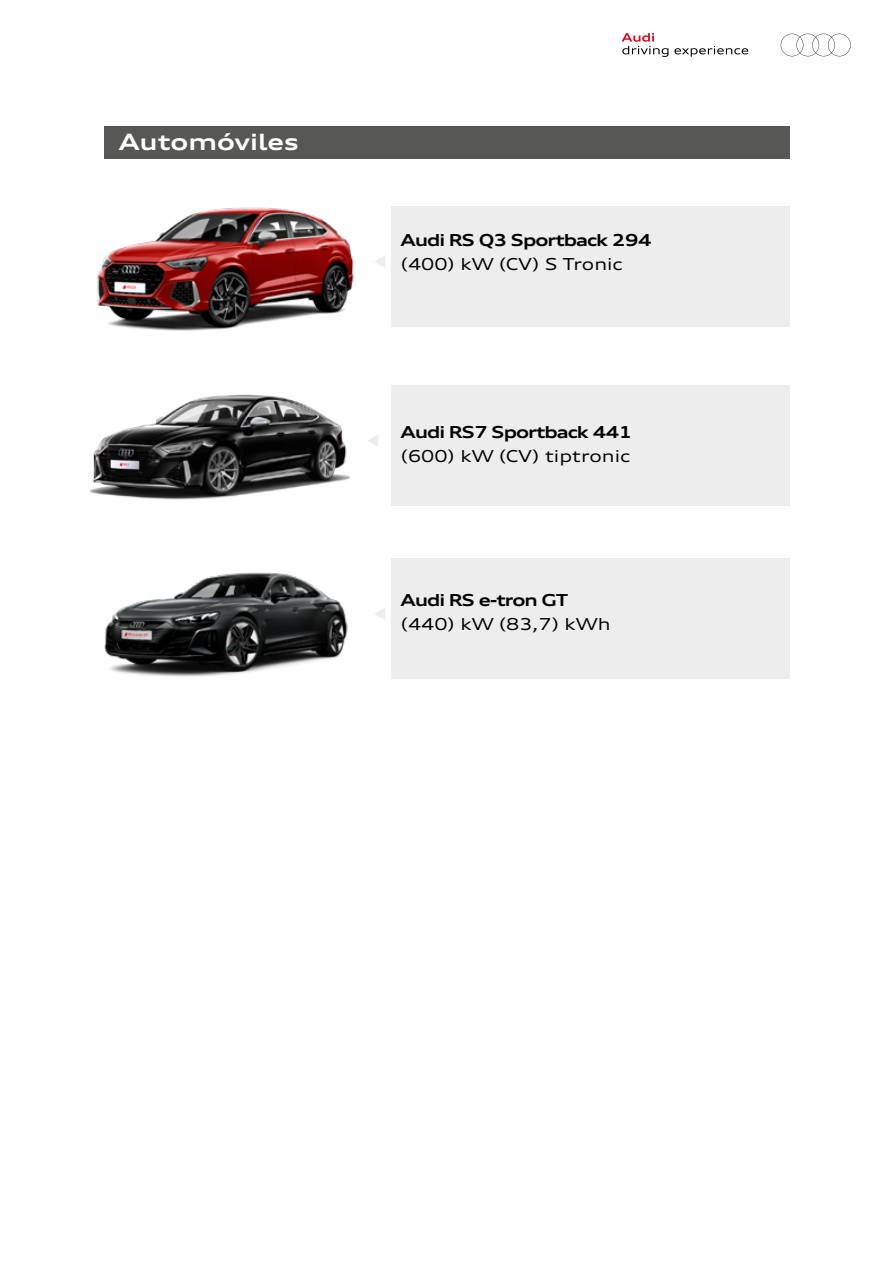
<style>
.page{position:relative;width:893px;height:1263px;background:#fff}
.page>*{position:absolute;margin:0;border:0;box-sizing:border-box;transform-origin:0 0}
.t1{font:700 expanded 22.5px "Audi Type";color:#fff}
.t2{font:expanded 16.5px "Audi Type";color:#000}
.t3{font:700 expanded 16.5px "Audi Type";letter-spacing:-.06em;color:#000}
</style>
<div class="page">
<svg style="left:622px;top:33px;width:46px;height:24px"></svg>
<svg style="left:674px;top:46px;width:74px;height:11px"></svg>
<svg style="left:781px;top:34px;width:70px;height:22px"></svg>
<div style="left:391px;top:385px;width:398px;height:120px;background:#ededed"></div>
<svg style="left:368px;top:435px;width:10px;height:11px"></svg>
<img style="left:89px;top:394px;width:260px;height:106px">
<div style="left:391px;top:559px;width:398px;height:120px;background:#ededed"></div>
<svg style="left:375px;top:608px;width:10px;height:12px"></svg>
<img style="left:104px;top:572px;width:244px;height:105px">
<div style="left:104px;top:126px;width:685px;height:33px;background:#575756"></div>
<div style="left:391px;top:206px;width:398px;height:120px;background:#ededed"></div>
<img style="left:97px;top:207px;width:288px;height:124px">
<h1 class="t1" style="left:119px;top:127px;width:181px">Automóviles</h1>
<p class="t3" style="left:401px;top:229px;width:253px">Audi RS Q3 Sportback 294</p>
<p class="t2" style="left:401px;top:253px;width:224px">(400) kW (CV) S Tronic</p>
<p class="t3" style="left:401px;top:421px;width:233px">Audi RS7 Sportback 441</p>
<p class="t2" style="left:401px;top:445px;width:231px">(600) kW (CV) tiptronic</p>
<p class="t3" style="left:401px;top:589px;width:169px">Audi RS e-tron GT</p>
<p class="t2" style="left:401px;top:613px;width:211px">(440) kW (83,7) kWh</p>
</div>
